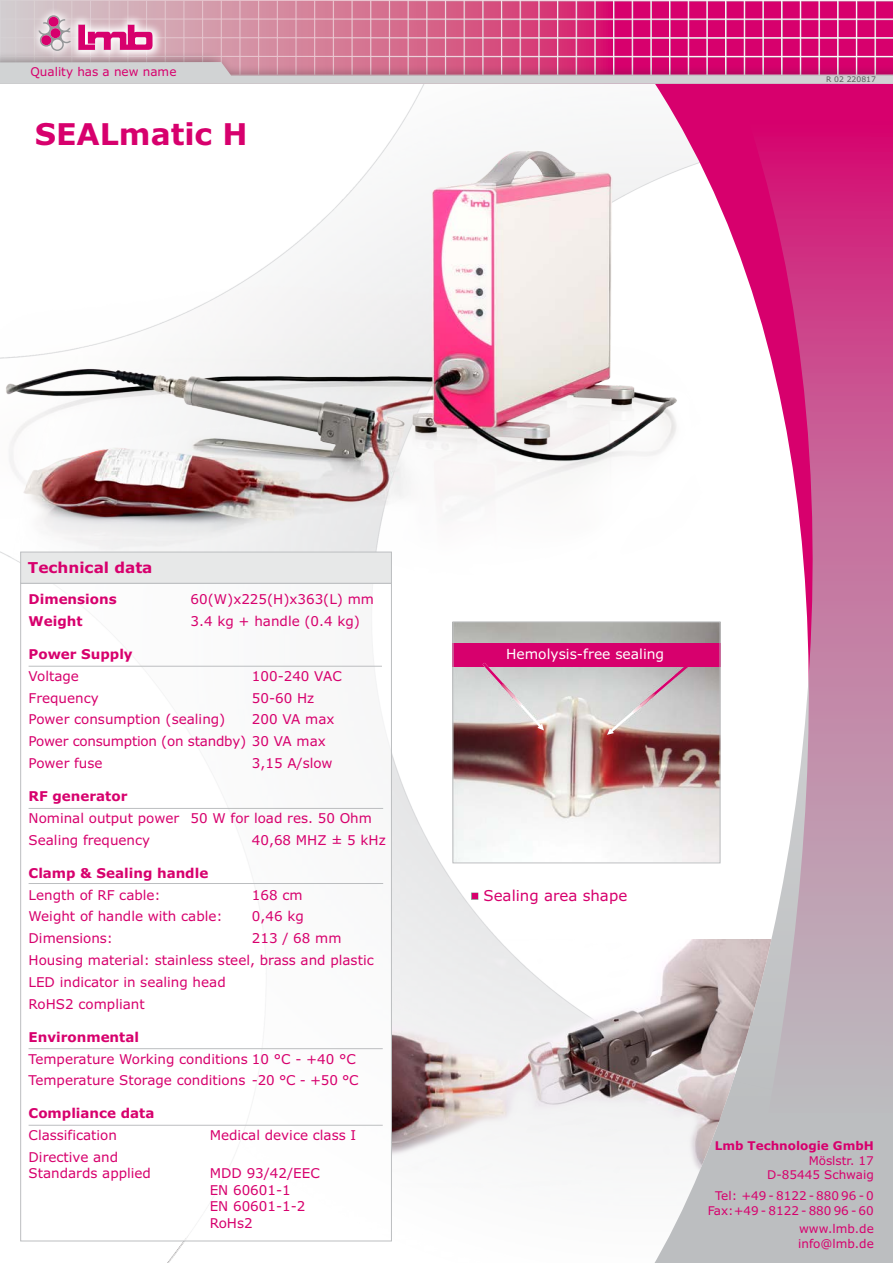
<style>
.page{position:relative;width:893px;height:1263px;background:#fff}
.page>*{position:absolute;margin:0;border:0;box-sizing:border-box;transform-origin:0 0}
.t1{font:700 30px "Verdana";color:#d7006d}
.t2{font:15px "Verdana";color:#d7006d}
.t3{font:700 15px "Verdana";color:#d7006d}
.t4{font:13.8px "Verdana";color:#fff}
.t5{font:13.5px/21.9px "Verdana";color:#d7006d}
.t6{font:700 13.5px "Verdana";color:#d7006d}
.t7{font:13.5px/21.9px "Verdana";letter-spacing:-.02em;color:#d7006d}
.t8{font:12px/14.5px "Verdana";color:#d7006d;text-align:right}
.t9{font:700 12px "Verdana";color:#d7006d}
.t10{font:7.65px "Verdana";color:#58595b}
</style>
<div class="page">
<img style="left:20px;top:84px;width:630px;height:1179px">
<svg style="left:650px;top:84px;width:243px;height:1179px"></svg>
<svg style="left:0;top:0;width:893px;height:51px;background:#d85e93"></svg>
<img style="left:0;top:51px;width:893px;height:11px">
<svg style="left:0;top:62px;width:893px;height:22px;background:#ce92ad"></svg>
<img style="left:29px;top:6px;width:135px;height:55px">
<svg style="left:38px;top:15px;width:33px;height:36px"></svg>
<div style="left:41px;top:35px;width:10px;height:10px;background:#d7006d;border-radius:50%"></div>
<div style="left:50px;top:28px;width:10px;height:10px;background:#d7006d;border-radius:50%"></div>
<div style="left:49px;top:17px;width:10px;height:10px;background:#d7006d;border-radius:50%"></div>
<svg style="left:78px;top:24px;width:75px;height:26px;background:#e168a4"></svg>
<img style="left:392px;top:939px;width:379px;height:254px">
<div style="left:471px;top:893px;width:7px;height:7px;border:1px solid #949698"></div>
<svg style="left:472px;top:893px;width:5px;height:6px"></svg>
<img style="left:0;top:91px;width:742px;height:513px">
<div style="left:21px;top:583px;width:370px;height:658px;background:#fff"></div>
<div style="left:20px;top:552px;width:372px;height:32px;background:#e7e8e8;border:1px solid #bcbec0"></div>
<hr style="left:29px;top:1048px;width:354px;height:1px;background:#bcbec0">
<hr style="left:29px;top:666px;width:353px;height:1px;background:#bcbec0">
<hr style="left:29px;top:808px;width:354px;height:1px;background:#bcbec0">
<hr style="left:29px;top:883px;width:354px;height:1px;background:#bcbec0">
<hr style="left:29px;top:1125px;width:354px;height:1px;background:#bcbec0">
<img style="left:452px;top:622px;width:269px;height:241px">
<div style="left:452px;top:643px;width:269px;height:23px;background:#d7006d"></div>
<svg style="left:483px;top:663px;width:61px;height:67px;background:#d4bfc6"></svg>
<div style="left:453px;top:621px;width:267px;height:242px;border:1px solid #bcbec0"></div>
<svg style="left:607px;top:666px;width:82px;height:69px;background:#cbc0c3"></svg>
<p class="t8" style="left:30px;top:65px;width:148px">Quality has a new name</p>
<h1 class="t1" style="left:35px;top:122px;width:214px">SEALmatic H</h1>
<p class="t10" style="left:826px;top:76px;width:51px">R 02 220817</p>
<p class="t3" style="left:28px;top:561px;width:126px">Technical data</p>
<p class="t6" style="left:29px;top:594px;width:90px">Dimensions</p>
<p class="t5" style="left:191px;top:589px;width:185px">60(W)x225(H)x363(L) mm</p>
<p class="t6" style="left:29px;top:616px;width:56px">Weight</p>
<p class="t5" style="left:191px;top:611px;width:171px">3.4 kg + handle (0.4 kg)</p>
<p class="t6" style="left:29px;top:648px;width:106px">Power Supply</p>
<p class="t5" style="left:29px;top:666px;width:52px">Voltage</p>
<p class="t5" style="left:252px;top:666px;width:91px">100-240 VAC</p>
<p class="t5" style="left:29px;top:688px;width:72px">Frequency</p>
<p class="t5" style="left:252px;top:688px;width:64px">50-60 Hz</p>
<p class="t5" style="left:29px;top:710px;width:198px">Power consumption (sealing)</p>
<p class="t7" style="left:29px;top:710px;width:307px;text-indent:223px">200 VA max<br>Power consumption (on standby) 30 VA max<br>Power fuse</p>
<p class="t5" style="left:252px;top:753px;width:82px">3,15 A/slow</p>
<p class="t6" style="left:29px;top:791px;width:100px">RF generator</p>
<p class="t5" style="left:29px;top:808px;width:345px">Nominal output power 50 W for load res. 50 Ohm<br>Sealing frequency</p>
<p class="t5" style="left:252px;top:830px;width:135px">40,68 MHZ ± 5 kHz</p>
<p class="t6" style="left:29px;top:867px;width:181px">Clamp &amp; Sealing handle</p>
<p class="t5" style="left:29px;top:885px;width:134px">Length of RF cable:</p>
<p class="t5" style="left:252px;top:885px;width:52px">168 cm</p>
<p class="t5" style="left:29px;top:907px;width:196px">Weight of handle with cable:</p>
<p class="t5" style="left:252px;top:907px;width:53px">0,46 kg</p>
<p class="t5" style="left:29px;top:928px;width:86px">Dimensions:</p>
<p class="t5" style="left:29px;top:928px;width:347px;text-indent:223px">213 / 68 mm<br>Housing material: stainless steel, brass and plastic<br>LED indicator in sealing head<br>RoHS2 compliant</p>
<p class="t6" style="left:29px;top:1031px;width:112px">Environmental</p>
<p class="t5" style="left:29px;top:1049px;width:332px">Temperature Working conditions 10 °C - +40 °C<br>Temperature Storage conditions -20 °C - +50 °C</p>
<p class="t6" style="left:29px;top:1108px;width:127px">Compliance data</p>
<p class="t5" style="left:29px;top:1125px;width:90px">Classification</p>
<p class="t5" style="left:210px;top:1125px;width:148px">Medical device class I</p>
<p class="t5" style="left:29px;top:1150px;width:124px;line-height:16.4px">Directive and<br>Standards applied</p>
<p class="t5" style="left:210px;top:1166px;width:112px;line-height:16.4px">MDD 93/42/EEC<br>EN 60601-1<br>EN 60601-1-2<br>RoHs2</p>
<p class="t4" style="left:506px;top:648px;width:160px">Hemolysis-free sealing</p>
<p class="t2" style="left:483px;top:889px;width:145px">Sealing area shape</p>
<p class="t9" style="left:715px;top:1141px;width:161px">Lmb Technologie GmbH</p>
<p class="t8" style="left:767px;top:1154px;width:108px">Möslstr. 17<br>D-85445 Schwaig</p>
<p class="t8" style="left:708px;top:1190px;width:168px">Tel: +49 - 8122 - 880 96 - 0<br>Fax:+49 - 8122 - 880 96 - 60</p>
<p class="t8" style="left:798px;top:1222px;width:77px;text-align:left">www.lmb.de info@lmb.de</p>
</div>
